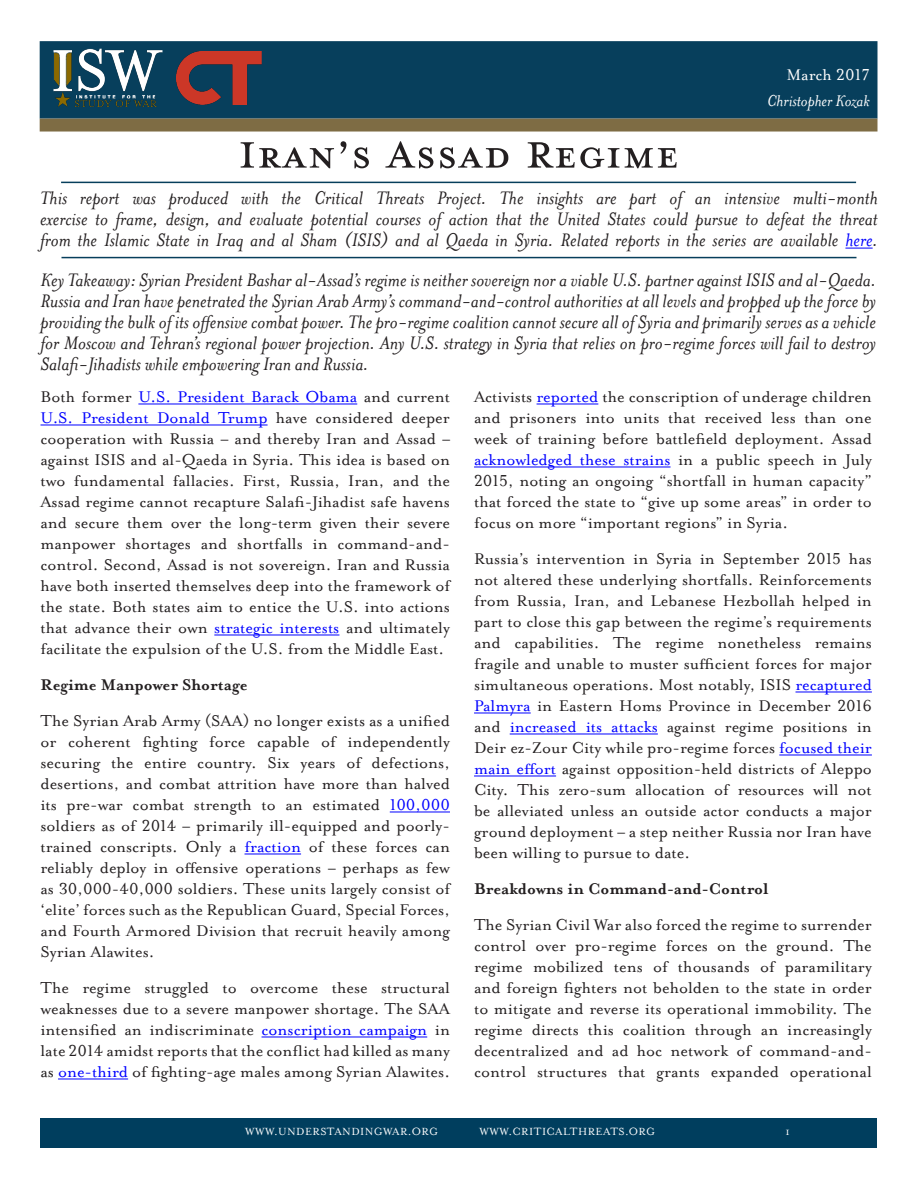
<style>
.page{position:relative;width:918px;height:1188px;background:#fff}
.page>*{position:absolute;margin:0;border:0;box-sizing:border-box;transform-origin:0 0}
.t1{font:58.5px "Mrs Eaves Petite Caps";color:#231f20}
.t2{font:italic 21px/21px "Mrs Eaves";color:#231f20}
.t3{font:18px/21px "Mrs Eaves Roman Lining";color:#231f20;text-align:justify}
.t4{font:700 18px "Mrs Eaves";color:#231f20}
.t5{font:italic 18px "Mrs Eaves";color:#fff}
.t6{font:18px "Mrs Eaves Roman Lining";color:#fff}
.t7{font:12px "Mrs Eaves Roman";letter-spacing:.04em;color:#fff}
.s1{color:#00f}
</style>
<div class="page">
<div style="left:40px;top:41px;width:838px;height:78px;background:#073f5c;border:2px solid #073f5c"></div>
<div style="left:40px;top:119px;width:838px;height:13px;background:#7e6c44;border:2px solid #7e6c44"></div>
<img style="left:53px;top:48px;width:110px;height:59px">
<svg style="left:845px;top:248px;width:28px;height:1px"></svg>
<hr style="left:61px;top:182px;width:795px;height:1px;background:#073f5c">
<div style="left:40px;top:1118px;width:838px;height:30px;background:#003e5e"></div>
<img style="left:176px;top:52px;width:86px;height:53px">
<hr style="left:62px;top:257px;width:794px;height:1px;background:#073f5c">
<hr style="left:537px;top:404px;width:61px;height:1px;background:#00f">
<hr style="left:474px;top:467px;width:197px;height:1px;background:#00f">
<hr style="left:796px;top:692px;width:76px;height:1px;background:#00f">
<hr style="left:474px;top:713px;width:57px;height:1px;background:#00f">
<hr style="left:510px;top:734px;width:148px;height:1px;background:#00f">
<hr style="left:779px;top:755px;width:93px;height:1px;background:#00f">
<hr style="left:474px;top:776px;width:82px;height:1px;background:#00f">
<hr style="left:138px;top:404px;width:219px;height:1px;background:#00f">
<hr style="left:40px;top:425px;width:228px;height:1px;background:#00f">
<hr style="left:214px;top:635px;width:125px;height:1px;background:#00f">
<hr style="left:390px;top:812px;width:60px;height:1px;background:#00f">
<hr style="left:245px;top:854px;width:56px;height:1px;background:#00f">
<hr style="left:262px;top:1037px;width:165px;height:1px;background:#00f">
<hr style="left:58px;top:1079px;width:70px;height:1px;background:#00f">
<h1 class="t1" style="left:238px;top:128px;width:443px">Iran’s Assad Regime</h1>
<p class="t6" style="left:786px;top:65px;width:85px">March 2017</p>
<p class="t5" style="left:767px;top:90px;width:104px">Christopher Kozak</p>
<p class="t2" style="left:40px;top:187px;width:839px">This report was produced with the Critical Threats Project. The insights are part of an intensive multi-month</p>
<p class="t2" style="left:40px;top:208px;width:839px">exercise to frame, design, and evaluate potential courses of action that the United States could pursue to defeat the threat from the Islamic State in Iraq and al Sham (ISIS) and al Qaeda in Syria. Related reports in the series are available <span class="s1">here</span>.</p>
<p class="t2" style="left:40px;top:269px;width:837px;text-align:justify">Key Takeaway: Syrian President Bashar al-Assad’s regime is neither sovereign nor a viable U.S. partner against ISIS and al-Qaeda.<br>Russia and Iran have penetrated the Syrian Arab Army’s command-and-control authorities at all levels and propped up the force by providing the bulk of its offensive combat power. The pro-regime coalition cannot secure all of Syria and primarily serves as a vehicle for Moscow and Tehran’s regional power projection. Any U.S. strategy in Syria that relies on pro-regime forces will fail to destroy Salafi-Jihadists while empowering Iran and Russia.</p>
<p class="t3" style="left:40px;top:386px;width:411px">Both former <span class="s1">U.S. President Barack Obama</span> and current <span class="s1">U.S. President Donald Trump</span> have considered deeper cooperation with Russia – and thereby Iran and Assad – against ISIS and al-Qaeda in Syria. This idea is based on two fundamental fallacies. First, Russia, Iran, and the Assad regime cannot recapture Salafi-Jihadist safe havens and secure them over the long-term given their severe manpower shortages and shortfalls in command-and&shy;control. Second, Assad is not sovereign. Iran and Russia have both inserted themselves deep into the framework of the state. Both states aim to entice the U.S. into actions that advance their own <span class="s1">strategic interests</span> and ultimately facilitate the expulsion of the U.S. from the Middle East.</p>
<p class="t4" style="left:40px;top:674px;width:209px">Regime Manpower Shortage</p>
<p class="t3" style="left:40px;top:710px;width:411px">The Syrian Arab Army (SAA) no longer exists as a unified or coherent fighting force capable of independently securing the entire country. Six years of defections, desertions, and combat attrition have more than halved its pre-war combat strength to an estimated <span class="s1">100,000 </span>soldiers as of 2014 – primarily ill-equipped and poorly&shy;trained conscripts. Only a <span class="s1">fraction</span> of these forces can reliably deploy in offensive operations – perhaps as few as 30,000-40,000 soldiers. These units largely consist of ‘elite’ forces such as the Republican Guard, Special Forces, and Fourth Armored Division that recruit heavily among Syrian Alawites.</p>
<p class="t3" style="left:40px;top:977px;width:411px">The regime struggled to overcome these structural weaknesses due to a severe manpower shortage. The SAA intensified an indiscriminate <span class="s1">conscription campaign</span> in late 2014 amidst reports that the conflict had killed as many as <span class="s1">one-third</span> of fighting-age males among Syrian Alawites.</p>
<p class="t3" style="left:474px;top:386px;width:399px">Activists <span class="s1">reported</span> the conscription of underage children and prisoners into units that received less than one week of training before battlefield deployment. Assad <span class="s1">acknowledged these strains</span> in a public speech in July 2015, noting an ongoing “shortfall in human capacity” that forced the state to “give up some areas” in order to focus on more “important regions” in Syria.</p>
<p class="t3" style="left:474px;top:548px;width:399px">Russia’s intervention in Syria in September 2015 has not altered these underlying shortfalls. Reinforcements from Russia, Iran, and Lebanese Hezbollah helped in part to close this gap between the regime’s requirements and capabilities. The regime nonetheless remains fragile and unable to muster sufficient forces for major simultaneous operations. Most notably, ISIS <span class="s1">recaptured Palmyra</span> in Eastern Homs Province in December 2016 and <span class="s1">increased its attacks</span> against regime positions in Deir ez-Zour City while pro-regime forces <span class="s1">focused their main effort</span> against opposition-held districts of Aleppo City. This zero-sum allocation of resources will not be alleviated unless an outside actor conducts a major ground deployment – a step neither Russia nor Iran have been willing to pursue to date.</p>
<p class="t4" style="left:474px;top:878px;width:296px">Breakdowns in Command-and-Control</p>
<p class="t3" style="left:474px;top:914px;width:399px">The Syrian Civil War also forced the regime to surrender control over pro-regime forces on the ground. The regime mobilized tens of thousands of paramilitary and foreign fighters not beholden to the state in order to mitigate and reverse its operational immobility. The regime directs this coalition through an increasingly decentralized and ad hoc network of command-and&shy;control structures that grants expanded operational</p>
<p class="t7" style="left:245px;top:1125px;width:194px">WWW.UNDERSTANDINGWAR.ORG</p>
<p class="t7" style="left:480px;top:1125px;width:177px">WWW.CRITICALTHREATS.ORG</p>
<p class="t7" style="left:785px;top:1125px;width:6px">1</p>
</div>
